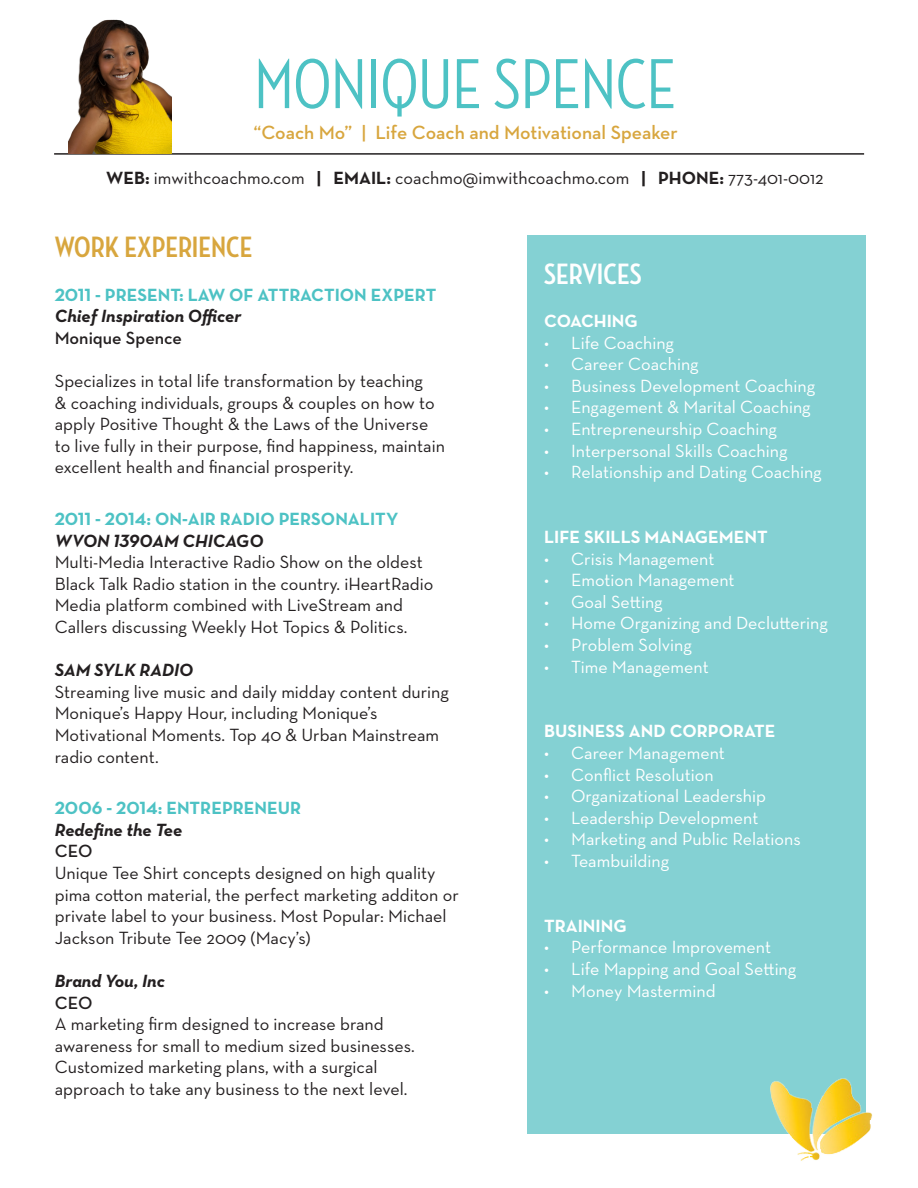
<style>
.page{position:relative;width:918px;height:1188px;background:#fff}
.page>*{position:absolute;margin:0;border:0;box-sizing:border-box;transform-origin:0 0}
.t1{font:500 72px "Neutraface Condensed";color:#4dc2c4}
.t2{font:700 30px "Neutraface Condensed";color:#d8a63e}
.t3{font:700 30px "Neutraface Condensed";color:#fff}
.t4{font:600 19.5px "Neutraface Text";color:#d8a63e}
.t5{font:18px/21.6px "Neutraface Text";color:#231f20}
.t6{font:18px "Neutraface Text";color:#fff}
.t7{font:700 18px/21.6px "Neutraface Text";color:#4dc2c4}
.t8{font:italic 700 18px "Neutraface Text";color:#231f20}
.t9{font:700 18px "Neutraface Text";color:#fff}
.t10{font:600 18px "Neutraface Text";color:#231f20}
.s1{font-weight:700}
.s2{font-style:italic;color:#231f20}
</style>
<div class="page">
<div style="left:527px;top:236px;width:338px;height:898px;background:#84d1d3"></div>
<hr style="left:54px;top:153px;width:810px;height:2px;background:#231f20">
<img style="left:69px;top:19px;width:102px;height:134px">
<img style="left:770px;top:1071px;width:103px;height:90px">
<p class="t1" style="left:254px;top:44px;width:423px">MONIQUE SPENCE</p>
<p class="t4" style="left:254px;top:120px;width:426px">“Coach Mo” | Life Coach and Motivational Speaker</p>
<p class="t5" style="left:106px;top:167px;width:719px"><span class="s1">WEB:</span> imwithcoachmo.com <span class="s1">| EMAIL:</span> coachmo@imwithcoachmo.com <span class="s1">| PHONE:</span> 773-401-0012</p>
<p class="t2" style="left:55px;top:230px;width:199px">WORK EXPERIENCE</p>
<p class="t7" style="left:55px;top:283px;width:383px">2011 - PRESENT: LAW OF ATTRACTION EXPERT</p>
<p class="t8" style="left:55px;top:304px;width:188px">Chief Inspiration Officer</p>
<p class="t10" style="left:55px;top:326px;width:129px">Monique Spence</p>
<p class="t5" style="left:55px;top:370px;width:392px">Specializes in total life transformation by teaching<br>&amp; coaching individuals, groups &amp; couples on how to apply Positive Thought &amp; the Laws of the Universe to live fully in their purpose, find happiness, maintain excellent health and financial prosperity.</p>
<p class="t7" style="left:55px;top:508px;width:345px">2011 - 2014: ON-AIR RADIO PERSONALITY</p>
<p class="t8" style="left:55px;top:529px;width:210px">WVON 1390AM CHICAGO</p>
<p class="t5" style="left:55px;top:551px;width:380px">Multi-Media Interactive Radio Show on the oldest Black Talk Radio station in the country. iHeartRadio Media platform combined with LiveStream and Callers discussing Weekly Hot Topics &amp; Politics.</p>
<p class="t8" style="left:55px;top:658px;width:140px">SAM SYLK RADIO</p>
<p class="t5" style="left:55px;top:681px;width:396px">Streaming live music and daily midday content during<br>Monique’s Happy Hour, including Monique’s</p>
<p class="t5" style="left:55px;top:724px;width:386px">Motivational Moments. Top 40 &amp; Urban Mainstream radio content.</p>
<p class="t7" style="left:55px;top:797px;width:248px">2006 - 2014: ENTREPRENEUR<br><span class="s2">Redefine the Tee</span></p>
<p class="t10" style="left:55px;top:840px;width:39px">CEO</p>
<p class="t5" style="left:55px;top:862px;width:406px">Unique Tee Shirt concepts designed on high quality pima cotton material, the perfect marketing additon or private label to your business. Most Popular: Michael Jackson Tribute Tee 2009 (Macy’s)</p>
<p class="t8" style="left:55px;top:969px;width:112px">Brand You, Inc</p>
<p class="t10" style="left:55px;top:991px;width:39px">CEO</p>
<p class="t5" style="left:55px;top:1013px;width:331px">A marketing firm designed to increase brand</p>
<p class="t5" style="left:55px;top:1035px;width:361px">awareness for small to medium sized businesses.<br>Customized marketing plans, with a surgical</p>
<p class="t5" style="left:55px;top:1078px;width:354px">approach to take any business to the next level.</p>
<p class="t3" style="left:544px;top:257px;width:99px">SERVICES</p>
<p class="t9" style="left:544px;top:309px;width:95px">COACHING</p>
<p class="t6" style="left:544px;top:331px;width:131px">• Life Coaching</p>
<p class="t6" style="left:544px;top:353px;width:156px">• Career Coaching</p>
<p class="t6" style="left:544px;top:374px;width:273px">• Business Development Coaching</p>
<p class="t6" style="left:544px;top:396px;width:268px">• Engagement &amp; Marital Coaching</p>
<p class="t6" style="left:544px;top:418px;width:234px">• Entrepreneurship Coaching</p>
<p class="t6" style="left:544px;top:439px;width:245px">• Interpersonal Skills Coaching</p>
<p class="t6" style="left:544px;top:461px;width:279px">• Relationship and Dating Coaching</p>
<p class="t9" style="left:544px;top:525px;width:225px">LIFE SKILLS MANAGEMENT</p>
<p class="t6" style="left:544px;top:547px;width:172px">• Crisis Management</p>
<p class="t6" style="left:544px;top:569px;width:192px">• Emotion Management</p>
<p class="t6" style="left:544px;top:590px;width:120px">• Goal Setting</p>
<p class="t6" style="left:544px;top:612px;width:285px">• Home Organizing and Decluttering</p>
<p class="t6" style="left:544px;top:634px;width:149px">• Problem Solving</p>
<p class="t6" style="left:544px;top:655px;width:166px">• Time Management</p>
<p class="t9" style="left:544px;top:720px;width:233px">BUSINESS AND CORPORATE</p>
<p class="t6" style="left:544px;top:742px;width:182px">• Career Management</p>
<p class="t6" style="left:544px;top:763px;width:171px">• Conflict Resolution</p>
<p class="t6" style="left:544px;top:785px;width:223px">• Organizational Leadership</p>
<p class="t6" style="left:544px;top:806px;width:216px">• Leadership Development</p>
<p class="t6" style="left:544px;top:828px;width:258px">• Marketing and Public Relations</p>
<p class="t6" style="left:544px;top:850px;width:127px">• Teambuilding</p>
<p class="t9" style="left:544px;top:914px;width:84px">TRAINING</p>
<p class="t6" style="left:544px;top:936px;width:228px">• Performance Improvement</p>
<p class="t6" style="left:544px;top:958px;width:254px">• Life Mapping and Goal Setting</p>
<p class="t6" style="left:544px;top:979px;width:173px">• Money Mastermind</p>
</div>
